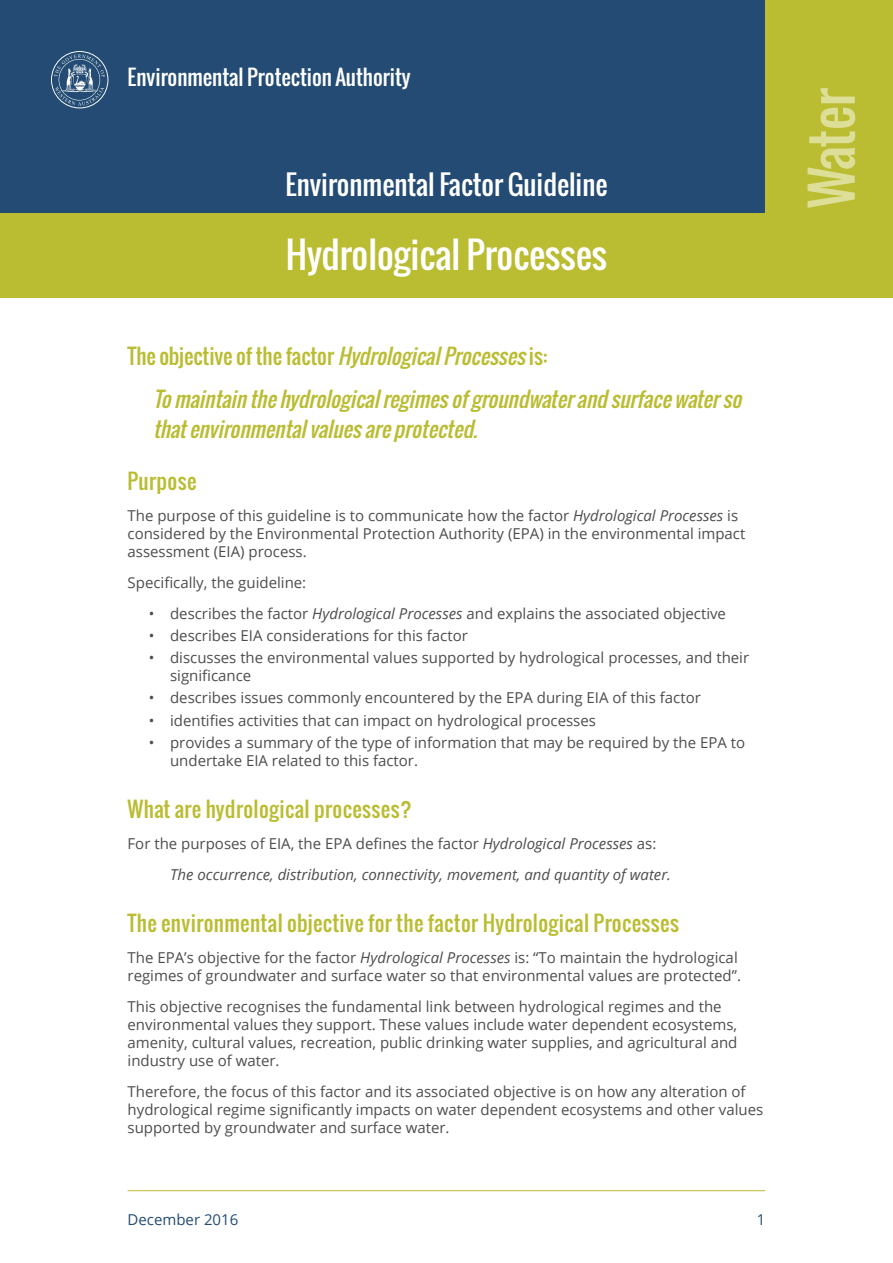
<style>
.page{position:relative;width:893px;height:1263px;background:#fff}
.page>*{position:absolute;margin:0;border:0;box-sizing:border-box;transform-origin:0 0}
.t1{font:54px "Oswald";letter-spacing:-.015em;color:#ddde98}
.t2{font:36px "Oswald";color:#fff}
.t3{font:27px "Oswald";color:#fff}
.t4{font:italic 21px/42.8px "Oswald";color:#babc31}
.t5{font:21px "Oswald";letter-spacing:.02em;color:#babc31}
.t6{font:21px "Oswald";color:#fff}
.t7{font:15px/18px "Open Sans";color:#4d4d4f}
.t8{font:italic 15px/30.8px "Open Sans";color:#4d4d4f}
.t9{font:15px "Open Sans";color:#234b73}
.s1{font-style:normal}
.s2{font-style:italic}
</style>
<div class="page">
<div style="left:0;top:213px;width:893px;height:85px;background:#babc31"></div>
<div style="left:0;top:0;width:893px;height:213px;background:#234b73"></div>
<svg style="left:51px;top:51px;width:57px;height:57px"></svg>
<div style="left:765px;top:0;width:128px;height:221px;background:#babc31"></div>
<hr style="left:128px;top:1190px;width:637px;height:1px;background:#babc31">
<h3 class="t6" style="left:128px;top:61px;width:284px">Environmental Protection Authority</h3>
<h3 class="t3" style="left:285px;top:164px;width:323px">Environmental Factor Guideline</h3>
<h2 class="t2" style="left:286px;top:227px;width:323px">Hydrological Processes</h2>
<h3 class="t4" style="left:153px;top:334px;width:596px;text-indent:-26px"><span class="s1">The objective of the factor</span> HydrologicalProcesses<span class="s1">is:<br></span>Tomaintainthehydrologicalregimesofgroundwaterandsurfacewaterso</h3>
<h3 class="t4" style="left:153px;top:407px;width:332px">thatenvironmentalvaluesareprotected.</h3>
<h3 class="t5" style="left:128px;top:465px;width:70px">Purpose</h3>
<p class="t7" style="left:128px;top:506px;width:619px">The purpose of this guideline is to communicate how the factor <span class="s2">Hydrological Processes</span> is considered by the Environmental Protection Authority (EPA) in the environmental impact assessment (EIA) process.</p>
<p class="t7" style="left:128px;top:573px;width:180px">Specifically, the guideline:</p>
<p class="t7" style="left:149px;top:604px;width:579px">• describes the factor <span class="s2">Hydrological Processes</span> and explains the associated objective</p>
<p class="t7" style="left:149px;top:626px;width:321px">• describes EIA considerations for this factor</p>
<p class="t7" style="left:170px;top:648px;width:581px;text-indent:-21px">• discusses the environmental values supported by hydrological processes, and their significance</p>
<p class="t7" style="left:149px;top:688px;width:553px">• describes issues commonly encountered by the EPA during EIA of this factor</p>
<p class="t7" style="left:149px;top:711px;width:449px">• identifies activities that can impact on hydrological processes</p>
<p class="t7" style="left:170px;top:733px;width:577px;text-indent:-21px">• provides a summary of the type of information that may be required by the EPA to undertake EIA related to this factor.</p>
<h3 class="t5" style="left:128px;top:793px;width:286px">What are hydrological processes?</h3>
<p class="t8" style="left:170px;top:828px;width:502px;text-indent:-43px"><span class="s1">For the purposes of EIA, the EPA defines the factor</span> Hydrological Processes <span class="s1">as:<br></span>The occurrence, distribution, connectivity, movement, and quantity of water.</p>
<h3 class="t5" style="left:128px;top:907px;width:553px">The environmental objective for the factor Hydrological Processes</h3>
<p class="t7" style="left:128px;top:948px;width:615px">The EPA’s objective for the factor <span class="s2">Hydrological Processes</span> is: “To maintain the hydrological regimes of groundwater and surface water so that environmental values are protected”.</p>
<p class="t7" style="left:128px;top:997px;width:611px">This objective recognises the fundamental link between hydrological regimes and the environmental values they support. These values include water dependent ecosystems, amenity, cultural values, recreation, public drinking water supplies, and agricultural and industry use of water.</p>
<p class="t7" style="left:128px;top:1082px;width:637px">Therefore, the focus of this factor and its associated objective is on how any alteration of hydrological regime significantly impacts on water dependent ecosystems and other values supported by groundwater and surface water.</p>
<p class="t9" style="left:128px;top:1209px;width:112px">December 2016</p>
<p class="t9" style="left:757px;top:1209px;width:10px">1</p>
<h1 class="t1" style="left:791px;top:208px;width:122px;rotate:-90deg">Water</h1>
</div>
